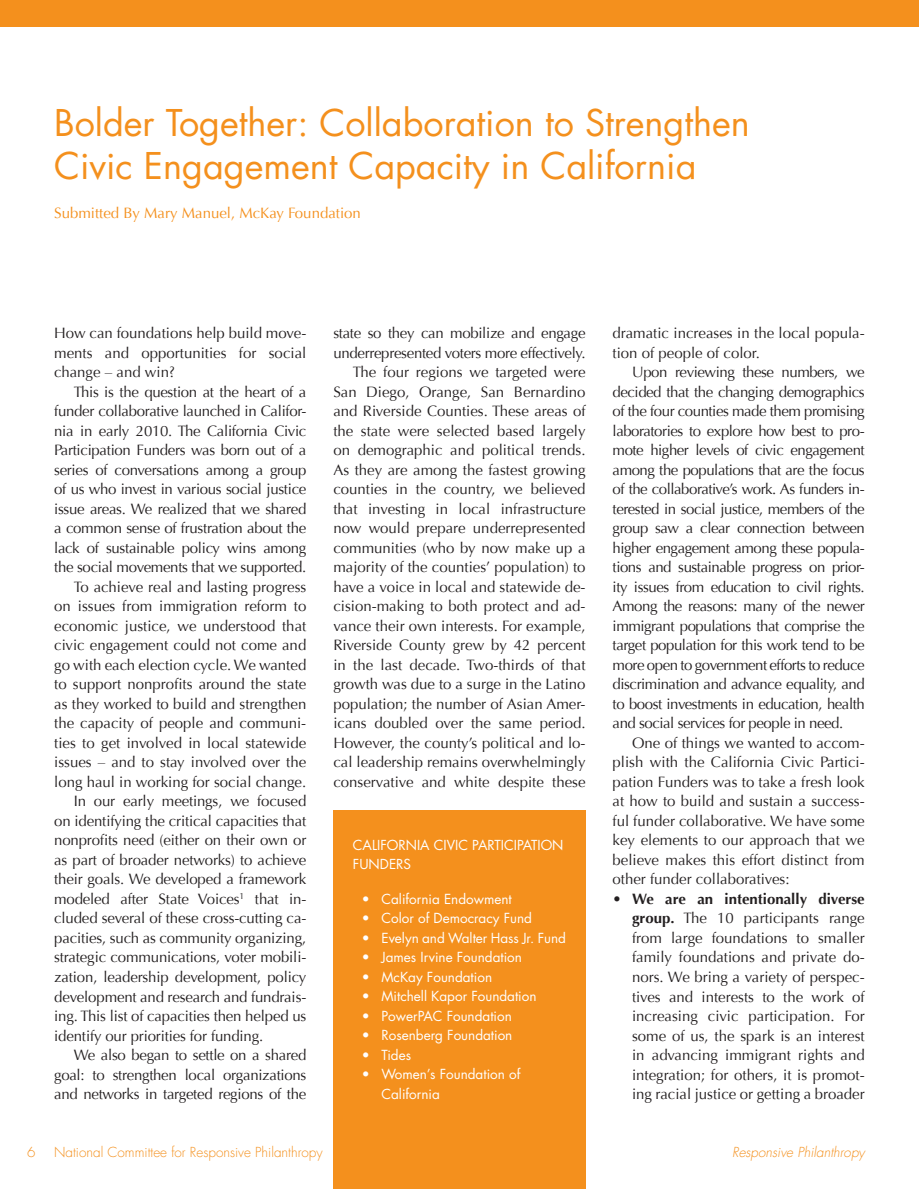
<style>
.page{position:relative;width:919px;height:1189px;background:#fff}
.page>*{position:absolute;margin:0;border:0;box-sizing:border-box;transform-origin:0 0}
.t1{font:36px/43.2px "Futura";color:#f4901d}
.t2{font:15px/19.5px "Optima";color:#231f20;text-align:justify}
.t3{font:15px "Optima";letter-spacing:-.02em;color:#231f20}
.t4{font:15px "Optima";color:#f4901d}
.t5{font:13.5px/19.5px "Futura";color:#fff}
.t6{font:300 13.5px "Futura";color:#f4901d}
.t7{font:italic 300 13.5px "Futura";color:#f4901d}
.s1{font-weight:700}
</style>
<div class="page">
<div style="left:0;top:0;width:918px;height:27px;background:#f4901d"></div>
<div style="left:333px;top:810px;width:252px;height:378px;background:#f4901d"></div>
<h1 class="t1" style="left:54px;top:101px;width:697px">Bolder Together: Collaboration to Strengthen<br>Civic Engagement Capacity in California</h1>
<p class="t4" style="left:54px;top:204px;width:308px">Submitted By Mary Manuel, McKay Foundation</p>
<p class="t2" style="left:54px;top:323px;width:254px">How can foundations help build move&shy;ments and opportunities for social change – and win?</p>
<p class="t3" style="left:74px;top:383px;width:234px">This is the question at the heart of a</p>
<p class="t3" style="left:54px;top:402px;width:253px">funder collaborative launched in Califor-</p>
<p class="t3" style="left:54px;top:422px;width:253px">nia in early 2010. The California Civic</p>
<p class="t3" style="left:54px;top:441px;width:254px">Participation Funders was born out of a</p>
<p class="t3" style="left:54px;top:461px;width:254px">series of conversations among a group</p>
<p class="t3" style="left:54px;top:480px;width:253px">of us who invest in various social justice</p>
<p class="t3" style="left:54px;top:500px;width:253px">issue areas. We realized that we shared</p>
<p class="t3" style="left:54px;top:519px;width:254px">a common sense of frustration about the</p>
<p class="t3" style="left:54px;top:539px;width:253px">lack of sustainable policy wins among</p>
<p class="t3" style="left:54px;top:558px;width:253px">the social movements that we supported.</p>
<p class="t2" style="left:74px;top:577px;width:234px">To achieve real and lasting progress</p>
<p class="t2" style="left:54px;top:596px;width:254px">on issues from immigration reform to</p>
<p class="t2" style="left:54px;top:616px;width:253px">economic justice, we understood that</p>
<p class="t2" style="left:54px;top:635px;width:253px">civic engagement could not come and</p>
<p class="t2" style="left:54px;top:655px;width:253px">go with each election cycle. We wanted</p>
<p class="t2" style="left:54px;top:674px;width:253px">to support nonprofits around the state</p>
<p class="t2" style="left:54px;top:694px;width:254px">as they worked to build and strengthen</p>
<p class="t2" style="left:54px;top:713px;width:253px">the capacity of people and communi-</p>
<p class="t2" style="left:54px;top:733px;width:253px">ties to get involved in local statewide</p>
<p class="t2" style="left:54px;top:752px;width:253px">issues – and to stay involved over the</p>
<p class="t2" style="left:54px;top:772px;width:253px">long haul in working for social change.</p>
<p class="t2" style="left:74px;top:791px;width:234px">In our early meetings, we focused</p>
<p class="t2" style="left:54px;top:811px;width:253px">on identifying the critical capacities that</p>
<p class="t2" style="left:54px;top:830px;width:254px">nonprofits need (either on their own or</p>
<p class="t2" style="left:54px;top:850px;width:253px">as part of broader networks) to achieve</p>
<p class="t2" style="left:54px;top:869px;width:253px">their goals. We developed a framework</p>
<p class="t2" style="left:54px;top:889px;width:254px">modeled after State Voices<sup>1</sup> that in-</p>
<p class="t2" style="left:54px;top:908px;width:253px">cluded several of these cross-cutting ca-</p>
<p class="t2" style="left:54px;top:928px;width:253px">pacities, such as community organizing,</p>
<p class="t2" style="left:54px;top:947px;width:253px">strategic communications, voter mobili-</p>
<p class="t2" style="left:54px;top:967px;width:253px">zation, leadership development, policy</p>
<p class="t2" style="left:54px;top:986px;width:253px">development and research and fundrais-</p>
<p class="t2" style="left:54px;top:1006px;width:253px">ing. This list of capacities then helped us</p>
<p class="t2" style="left:54px;top:1025px;width:211px">identify our priorities for funding.</p>
<p class="t3" style="left:74px;top:1046px;width:234px">We also began to settle on a shared</p>
<p class="t3" style="left:54px;top:1065px;width:253px">goal: to strengthen local organizations</p>
<p class="t3" style="left:54px;top:1085px;width:253px">and networks in targeted regions of the</p>
<p class="t2" style="left:333px;top:323px;width:254px;text-align:right">state so they can mobilize and engage underrepresented voters more effectively.<br>The four regions we targeted were San Diego, Orange, San Bernardino and Riverside Counties. These areas of the state were selected based largely on demographic and political trends.<br>As they are among the fastest growing counties in the country, we believed that investing in local infrastructure now would prepare underrepresented communities (who by now make up a majority of the counties’ population) to have a voice in local and statewide de&shy;cision-making to both protect and ad&shy;vance their own interests. For example, Riverside County grew by 42 percent in the last decade. Two-thirds of that growth was due to a surge in the Latino population; the number of Asian Amer&shy;icans doubled over the same period.<br>However, the county’s political and lo&shy;cal leadership remains overwhelmingly conservative and white despite these</p>
<p class="t2" style="left:612px;top:323px;width:254px">dramatic increases in the local popula&shy;tion of people of color.</p>
<p class="t2" style="left:612px;top:362px;width:254px;text-indent:20px">Upon reviewing these numbers, we decided that the changing demographics of the four counties made them promising laboratories to explore how best to pro&shy;mote higher levels of civic engagement among the populations that are the focus of the collaborative’s work. As funders in&shy;terested in social justice, members of the group saw a clear connection between higher engagement among these popula&shy;tions and sustainable progress on prior&shy;ity issues from education to civil rights.<br>Among the reasons: many of the newer immigrant populations that comprise the target population for this work tend to be more open to government efforts to reduce discrimination and advance equality, and to boost investments in education, health and social services for people in need.</p>
<p class="t2" style="left:612px;top:733px;width:254px;text-indent:20px">One of things we wanted to accom&shy;plish with the California Civic Partici&shy;pation Funders was to take a fresh look at how to build and sustain a success&shy;ful funder collaborative. We have some key elements to our approach that we believe makes this effort distinct from other funder collaboratives:</p>
<p class="t2" style="left:632px;top:889px;width:234px;text-indent:-19px"><span class="s1">• We are an intentionally diverse group.</span> The 10 participants range from large foundations to smaller family foundations and private do&shy;nors. We bring a variety of perspec&shy;tives and interests to the work of increasing civic participation. For some of us, the spark is an interest in advancing immigrant rights and integration; for others, it is promot&shy;ing racial justice or getting a broader</p>
<p class="t5" style="left:353px;top:834px;width:212px">CALIFORNIA CIVIC PARTICIPATION<br>FUNDERS</p>
<p class="t5" style="left:362px;top:888px;width:151px">• California Endowment</p>
<p class="t5" style="left:362px;top:908px;width:171px">• Color of Democracy Fund</p>
<p class="t5" style="left:362px;top:927px;width:205px">• Evelyn and Walter Hass Jr. Fund</p>
<p class="t5" style="left:362px;top:947px;width:161px">• James Irvine Foundation</p>
<p class="t5" style="left:362px;top:966px;width:132px">• McKay Foundation</p>
<p class="t5" style="left:362px;top:986px;width:176px">• Mitchell Kapor Foundation</p>
<p class="t5" style="left:362px;top:1005px;width:151px">• PowerPAC Foundation</p>
<p class="t5" style="left:362px;top:1025px;width:152px">• Rosenberg Foundation</p>
<p class="t5" style="left:362px;top:1044px;width:51px">• Tides</p>
<p class="t5" style="left:381px;top:1064px;width:140px;text-indent:-19px">• Women’s Foundation of<br>California</p>
<p class="t6" style="left:27px;top:1143px;width:10px">6</p>
<p class="t6" style="left:54px;top:1143px;width:270px">National Committee for Responsive Philanthropy</p>
<p class="t7" style="left:732px;top:1143px;width:134px">Responsive Philanthropy</p>
</div>
